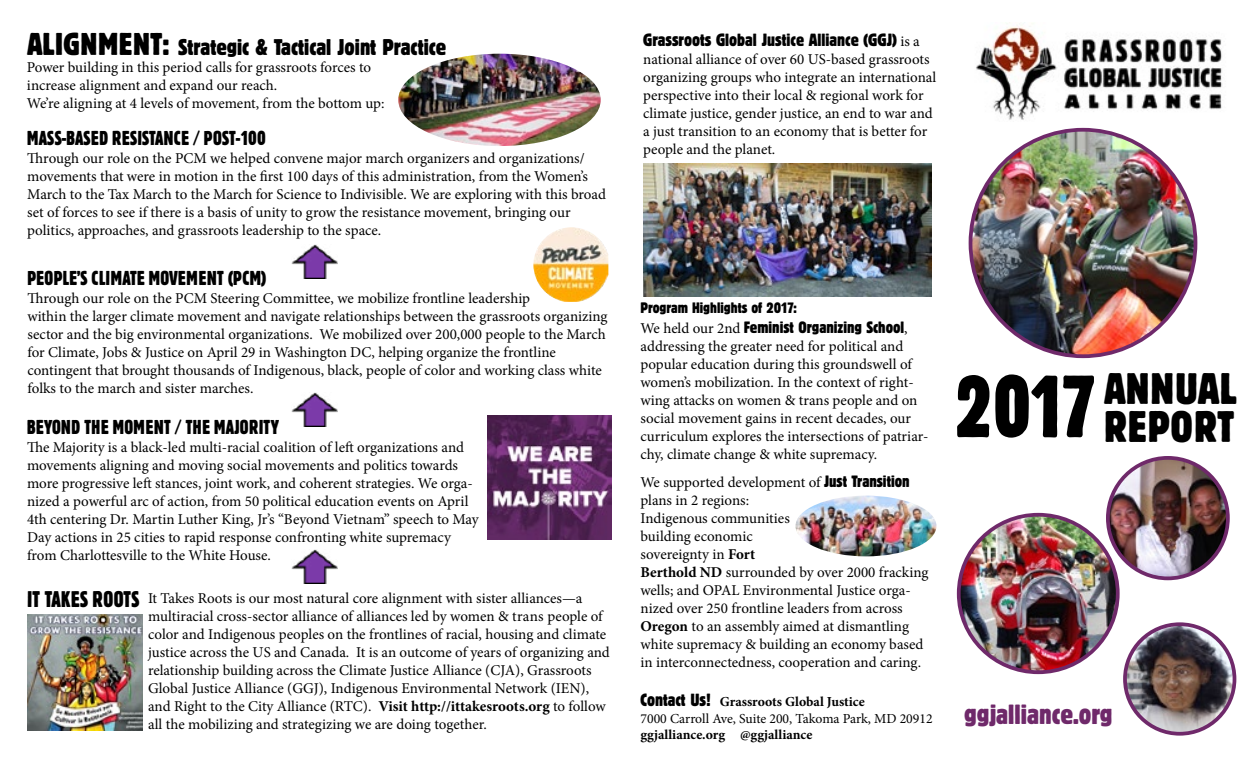
<style>
.page{position:relative;width:1260px;height:765px;background:#fff}
.page>*{position:absolute;margin:0;border:0;box-sizing:border-box;transform-origin:0 0}
.t1{font:condensed 43.75px/37.5px "Block BE";letter-spacing:.02em;color:#000;text-align:right}
.t2{font:condensed 27.5px "Block BE";color:#6f296a}
.t3{font:condensed 22.5px "Block BE";color:#000}
.t4{font:22.5px "Block BE Extra Cn";letter-spacing:.02em;color:#000}
.t5{font:20px "Block BE Extra Cn";letter-spacing:.02em;color:#000}
.t6{font:condensed 17.5px "Block BE";color:#000}
.t7{font:condensed 16.25px "Block BE";color:#000}
.t8{font:15px/18px "Minion Pro";letter-spacing:-.005em;color:#000}
.t9{font:condensed 15px "Block BE";color:#000}
.t10{font:13.75px/16.5px "Minion Pro";color:#000}
.t11{font:700 13.75px "Minion Pro";color:#000}
.s1{font-size:31.25px}
.s2{font-weight:700}
.s3{font-family:"Minion Pro";font-stretch:normal;font-size:15px}
.s4{font-family:"Block BE";font-stretch:condensed;font-size:16.25px}
.s5{font-family:"Block BE";font-stretch:condensed;font-size:17.5px}
.s6{font-family:"Block BE Extra Cn";font-stretch:normal;font-size:87.5px}
</style>
<div class="page">
<img style="left:976px;top:22px;width:246px;height:98px">
<img style="left:959px;top:515px;width:159px;height:157px">
<div style="left:957px;top:513px;width:163px;height:161px;border:4px solid #6f296a;border-radius:50%"></div>
<img style="left:971px;top:130px;width:225px;height:226px">
<img style="left:1108px;top:458px;width:120px;height:120px;border-radius:60px">
<div style="left:1106px;top:456px;width:124px;height:124px;border:4px solid #6f296a;border-radius:50%"></div>
<img style="left:1125px;top:624px;width:109px;height:110px;border-radius:55px">
<div style="left:1123px;top:622px;width:113px;height:114px;border:4px solid #6f296a;border-radius:50%"></div>
<img style="left:644px;top:163px;width:288px;height:133px">
<img style="left:488px;top:416px;width:124px;height:123px">
<img style="left:27px;top:614px;width:116px;height:116px">
<img style="left:292px;top:549px;width:45px;height:34px">
<img style="left:292px;top:392px;width:45px;height:35px">
<img style="left:292px;top:244px;width:45px;height:34px">
<img style="left:398px;top:54px;width:203px;height:92px">
<img style="left:796px;top:496px;width:141px;height:60px">
<img style="left:533px;top:227px;width:75px;height:75px">
<h3 class="t3" style="left:27px;top:34px;width:421px"><span class="s1">ALIGNMENT:</span> Strategic &amp; Tactical Joint Practice</h3>
<p class="t8" style="left:27px;top:58px;width:359px">Power building in this period calls for grassroots forces to increase alignment and expand our reach.<br>We’re aligning at 4 levels of movement, from the bottom up:</p>
<h3 class="t5" style="left:27px;top:127px;width:240px">MASS-BASED RESISTANCE / POST-100</h3>
<p class="t8" style="left:27px;top:150px;width:580px">Through our role on the PCM we helped convene major march organizers and organizations/ movements that were in motion in the first 100 days of this administration, from the Women’s March to the Tax March to the March for Science to Indivisible. We are exploring with this broad set of forces to see if there is a basis of unity to grow the resistance movement, bringing our politics, approaches, and grassroots leadership to the space.</p>
<h3 class="t5" style="left:27px;top:266px;width:241px">PEOPLE’S CLIMATE MOVEMENT (PCM)</h3>
<p class="t8" style="left:27px;top:289px;width:582px">Through our role on the PCM Steering Committee, we mobilize frontline leadership<br>within the larger climate movement and navigate relationships between the grassroots organizing sector and the big environmental organizations. We mobilized over 200,000 people to the March for Climate, Jobs &amp; Justice on April 29 in Washington DC, helping organize the frontline contingent that brought thousands of Indigenous, black, people of color and working class white folks to the march and sister marches.</p>
<h3 class="t5" style="left:27px;top:415px;width:254px">BEYOND THE MOMENT / THE MAJORITY</h3>
<p class="t8" style="left:27px;top:438px;width:453px">The Majority is a black-led multi-racial coalition of left organizations and movements aligning and moving social movements and politics towards more progressive left stances, joint work, and coherent strategies. We orga&shy;nized a powerful arc of action, from 50 political education events on April 4th centering Dr. Martin Luther King, Jr’s “Beyond Vietnam” speech to May Day actions in 25 cities to rapid response confronting white supremacy from Charlottesville to the White House.</p>
<h3 class="t4" style="left:27px;top:587px;width:114px">IT TAKES ROOTS</h3>
<p class="t8" style="left:148px;top:589px;width:463px">It Takes Roots is our most natural core alignment with sister alliances—a multiracial cross-sector alliance of alliances led by women &amp; trans people of color and Indigenous peoples on the frontlines of racial, housing and climate justice across the US and Canada. It is an outcome of years of organizing and relationship building across the Climate Justice Alliance (CJA), Grassroots Global Justice Alliance (GGJ), Indigenous Environmental Network (IEN), and Right to the City Alliance (RTC). <span class="s2">Visit http://ittakesroots.org</span> to follow all the mobilizing and strategizing we are doing together.</p>
<p class="t6" style="left:643px;top:30px;width:278px">Grassroots Global Justice Alliance (GGJ) <span class="s3">is a</span></p>
<p class="t8" style="left:643px;top:51px;width:295px">national alliance of over 60 US-based grassroots organizing groups who integrate an international perspective into their local &amp; regional work for climate justice, gender justice, an end to war and a just transition to an economy that is better for people and the planet.</p>
<p class="t9" style="left:641px;top:299px;width:158px">Program Highlights of 2017:</p>
<p class="t7" style="left:641px;top:318px;width:269px"><span class="s3">We held our 2nd</span> Feminist Organizing School<span class="s3">,</span></p>
<p class="t8" style="left:641px;top:337px;width:289px">addressing the greater need for political and popular education during this groundswell of women’s mobilization. In the context of right&shy;wing attacks on women &amp; trans people and on social movement gains in recent decades, our curriculum explores the intersections of patriar&shy;chy, climate change &amp; white supremacy.</p>
<p class="t8" style="left:641px;top:473px;width:290px">We supported development of <span class="s4">Just Transition </span>plans in 2 regions:<br>Indigenous communities<br>building economic<br>sovereignty in <span class="s2">Fort<br>Berthold ND</span> surrounded by over 2000 fracking wells; and OPAL Environmental Justice orga&shy;nized over 250 frontline leaders from across <span class="s2">Oregon</span> to an assembly aimed at dismantling white supremacy &amp; building an economy based in interconnectedness, cooperation and caring.</p>
<p class="t10" style="left:640px;top:694px;width:294px"><span class="s5">Contact Us!</span> <span class="s2">Grassroots Global Justice<br></span>7000 Carroll Ave, Suite 200, Takoma Park, MD 20912</p>
<p class="t11" style="left:640px;top:725px;width:174px">ggjalliance.org @ggjalliance</p>
<h1 class="t1" style="left:957px;top:369px;width:282px"><span class="s6">2017</span> ANNUAL<br>REPORT</h1>
<h2 class="t2" style="left:964px;top:699px;width:150px">ggjalliance.org</h2>
</div>
